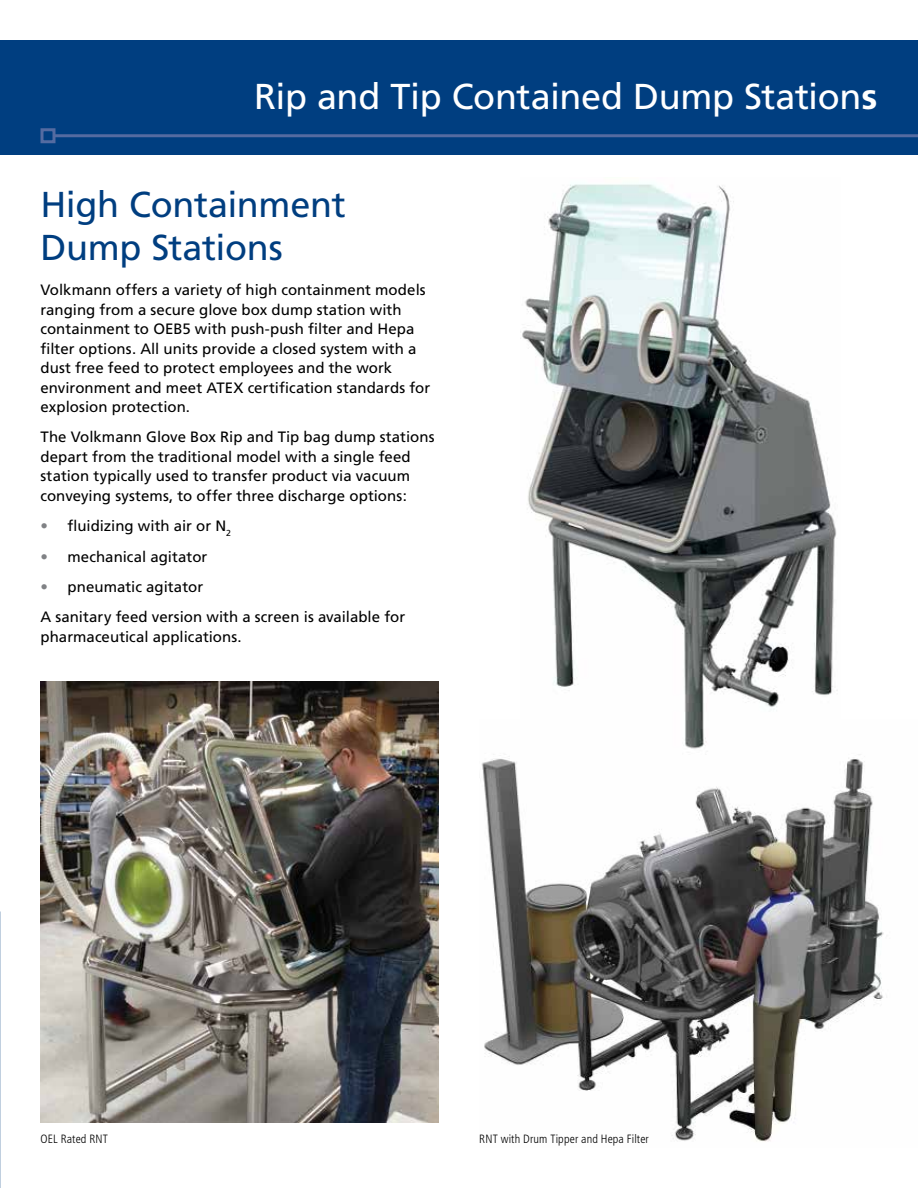
<style>
.page{position:relative;width:918px;height:1188px;background:#fff}
.page>*{position:absolute;margin:0;border:0;box-sizing:border-box;transform-origin:0 0}
.t1{font:36px "Frutiger";letter-spacing:-.01em;color:#fff}
.t2{font:36px/43.2px "Frutiger";letter-spacing:-.01em;color:#003e80}
.t3{font:15px/19.5px "Frutiger";letter-spacing:.005em;color:#000}
.t4{font:300 condensed 12px "Frutiger";letter-spacing:.01em;color:#000}
.s1{font-weight:700}
.s2{color:#808285}
</style>
<div class="page">
<div style="left:0;top:40px;width:918px;height:115px;background:#003e80"></div>
<hr style="left:54px;top:134px;width:864px;height:3px;background:#546ba1">
<div style="left:40px;top:128px;width:16px;height:15px;border:3px solid #546ba1"></div>
<img style="left:481px;top:754px;width:403px;height:388px">
<img style="left:40px;top:682px;width:399px;height:440px">
<img style="left:520px;top:184px;width:320px;height:572px">
<h1 class="t1" style="left:254px;top:75px;width:625px">Rip and Tip Contained Dump Station<span class="s1">s</span></h1>
<h1 class="t2" style="left:40px;top:183px;width:307px">High Containment<br>Dump Stations</h1>
<p class="t3" style="left:40px;top:280px;width:391px">Volkmann offers a variety of high containment models ranging from a secure glove box dump station with containment to OEB5 with push-push filter and Hepa filter options. All units provide a closed system with a dust free feed to protect employees and the work environment and meet ATEX certification standards for explosion protection.</p>
<p class="t3" style="left:40px;top:427px;width:396px">The Volkmann Glove Box Rip and Tip bag dump stations depart from the traditional model with a single feed station typically used to transfer product via vacuum conveying systems, to offer three discharge options:</p>
<p class="t3" style="left:40px;top:516px;width:192px"><span class="s2">•</span> fluidizing with air or N<sub>2</sub></p>
<p class="t3" style="left:40px;top:546px;width:168px"><span class="s2">•</span> mechanical agitator</p>
<p class="t3" style="left:40px;top:571px;width:366px;line-height:30.3px"><span class="s2">•</span> pneumatic agitator<br>A sanitary feed version with a screen is available for</p>
<p class="t3" style="left:40px;top:627px;width:203px">pharmaceutical applications.</p>
<p class="t4" style="left:40px;top:1132px;width:69px">OEL Rated RNT</p>
<p class="t4" style="left:479px;top:1132px;width:171px">RNT with Drum Tipper and Hepa Filter</p>
</div>
